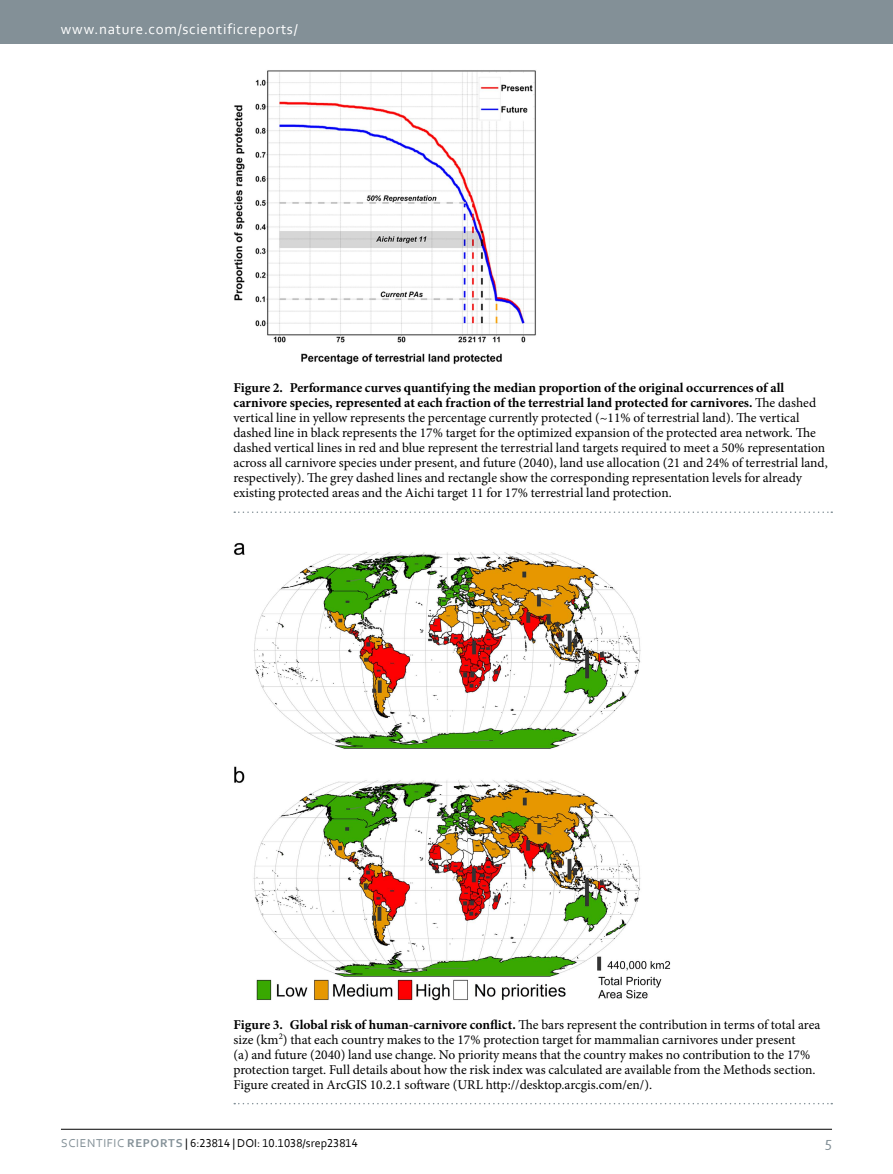
<style>
.page{position:relative;width:893px;height:1174px;background:#fff}
.page>*{position:absolute;margin:0;border:0;box-sizing:border-box;transform-origin:0 0}
.t1{font:15px "Corbel";letter-spacing:.045em;color:#fff}
.t2{font:15px "Corbel";color:#839097}
.t3{font:13.5px/15px "Minion Pro";color:#000}
.t4{font:12px "Corbel";color:#000}
.s1{font-weight:700}
.s2{color:#839097}
.s3{font-weight:700;color:#839097}
</style>
<div class="page">
<div style="left:0;top:0;width:893px;height:43px;background:#839097"></div>
<hr style="left:61px;top:1129px;width:771px;height:1px;background:#000">
<img style="left:234px;top:70px;width:302px;height:294px">
<svg style="left:234px;top:511px;width:598px;height:2px"></svg>
<img style="left:234px;top:543px;width:436px;height:457px">
<svg style="left:234px;top:1103px;width:598px;height:1px"></svg>
<p class="t1" style="left:61px;top:19px;width:238px">www.nature.com/scientificreports/</p>
<p class="t3" style="left:233px;top:380px;width:596px"><span class="s1">Figure 2. Performance curves quantifying the median proportion of the original occurrences of all carnivore species, represented at each fraction of the terrestrial land protected for carnivores.</span> The dashed vertical line in yellow represents the percentage currently protected (~11% of terrestrial land). The vertical dashed line in black represents the 17% target for the optimized expansion of the protected area network. The dashed vertical lines in red and blue represent the terrestrial land targets required to meet a 50% representation across all carnivore species under present, and future (2040), land use allocation (21 and 24% of terrestrial land, respectively). The grey dashed lines and rectangle show the corresponding representation levels for already existing protected areas and the Aichi target 11 for 17% terrestrial land protection.</p>
<p class="t3" style="left:233px;top:1016px;width:588px"><span class="s1">Figure 3. Global risk of human-carnivore conflict.</span> The bars represent the contribution in terms of total area size (km<sup>2</sup>) that each country makes to the 17% protection target for mammalian carnivores under present<br>(a) and future (2040) land use change. No priority means that the country makes no contribution to the 17% protection target. Full details about how the risk index was calculated are available from the Methods section.<br>Figure created in ArcGIS 10.2.1 software (URL http://desktop.arcgis.com/en/).</p>
<p class="t4" style="left:61px;top:1135px;width:298px"><span class="s2">Scientific</span> <span class="s3">REPORTS</span> | 6:23814 | DOI: 10.1038/srep23814</p>
<p class="t2" style="left:825px;top:1132px;width:9px">5</p>
</div>
